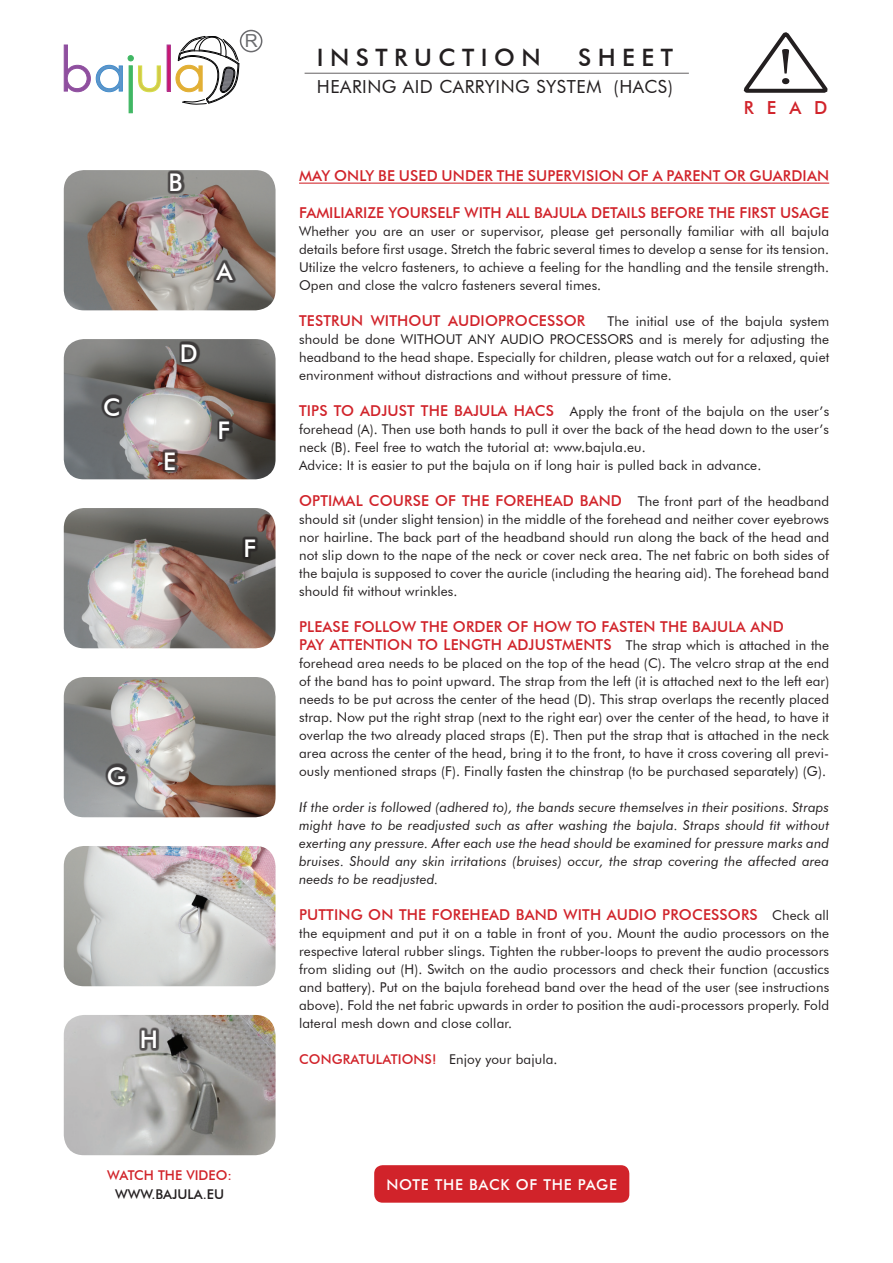
<style>
.page{position:relative;width:893px;height:1263px;background:#fff}
.page>*{position:absolute;margin:0;border:0;box-sizing:border-box;transform-origin:0 0}
.t1{font:51.9px "Minion Pro";color:#231f20;scale:1.25 1}
.t2{font:500 24.3px "Futura BT";color:#fff}
.t3{font:500 24px "Futura BT";color:#231f20}
.t4{font:18px "Futura BT";letter-spacing:.03em;color:#231f20}
.t5{font:500 18px "Futura BT";color:#d1232a}
.t6{font:18px "Arial";color:#6c6d70}
.t7{font:500 15px "Futura BT";letter-spacing:.01em;color:#d1232a}
.t8{font:500 15px "Futura BT";letter-spacing:.05em;color:#fff}
.t9{font:13.5px/18px "Futura BT";letter-spacing:.01em;color:#231f20;text-align:justify}
.t10{font:italic 13.5px/18px "Futura BT";letter-spacing:.01em;color:#231f20;text-align:justify}
.t11{font:500 13.5px "Futura BT";color:#d1232a}
.t12{font:500 13.5px "Futura BT";color:#231f20}
.s1{font-weight:500;font-size:15px;color:#d1232a}
.s2{font-weight:500;color:#d1232a}
</style>
<div class="page">
<svg style="left:64px;top:45px;width:26px;height:47px"></svg>
<svg style="left:96px;top:65px;width:26px;height:27px"></svg>
<svg style="left:128px;top:56px;width:33px;height:57px"></svg>
<div style="left:167px;top:45px;width:3px;height:46px;border:1px solid #aa3f97"></div>
<svg style="left:176px;top:36px;width:63px;height:68px"></svg>
<svg style="left:743px;top:32px;width:85px;height:61px"></svg>
<img style="left:64px;top:170px;width:212px;height:140px">
<img style="left:64px;top:508px;width:212px;height:140px">
<img style="left:64px;top:339px;width:212px;height:140px">
<img style="left:64px;top:677px;width:212px;height:140px">
<div style="left:167px;top:170px;width:18px;height:24px;background:#231f20;opacity:.69"></div>
<img style="left:64px;top:846px;width:212px;height:140px">
<img style="left:64px;top:1015px;width:212px;height:140px">
<div style="left:213px;top:259px;width:24px;height:24px;background:#231f20;opacity:.69"></div>
<div style="left:101px;top:394px;width:22px;height:25px;background:#231f20;opacity:.69"></div>
<div style="left:179px;top:341px;width:21px;height:24px;background:#231f20;opacity:.69"></div>
<div style="left:162px;top:449px;width:17px;height:24px;background:#231f20;opacity:.69"></div>
<div style="left:217px;top:418px;width:16px;height:24px;background:#231f20;opacity:.69"></div>
<div style="left:242px;top:536px;width:17px;height:24px;background:#2e2c2b"></div>
<div style="left:105px;top:763px;width:24px;height:25px;background:#231f20;opacity:.69"></div>
<div style="left:139px;top:1027px;width:20px;height:24px;background:#231f20;opacity:.69"></div>
<hr style="left:299px;top:183px;width:530px;height:1px;background:#d1232a">
<div style="left:374px;top:1165px;width:255px;height:38px;background:#d1232a;border-radius:9px"></div>
<hr style="left:305px;top:73px;width:384px;height:1px;background:#231f20">
<div style="left:240px;top:30px;width:22px;height:22px;border:2px solid #6b6b6e;border-radius:50%"></div>
<h3 class="t6" style="left:245px;top:29px;width:14px">R</h3>
<h2 class="t2" style="left:103px;top:392px;width:19px">C</h2>
<h2 class="t2" style="left:168px;top:168px;width:15px">B</h2>
<h2 class="t2" style="left:216px;top:257px;width:18px">A</h2>
<h2 class="t2" style="left:180px;top:338px;width:19px">D</h2>
<h2 class="t2" style="left:163px;top:446px;width:14px">E</h2>
<h2 class="t2" style="left:218px;top:415px;width:14px">F</h2>
<h2 class="t2" style="left:243px;top:533px;width:14px">F</h2>
<h2 class="t2" style="left:107px;top:761px;width:21px">G</h2>
<h2 class="t2" style="left:140px;top:1024px;width:20px">H</h2>
<h3 class="t3" style="left:317px;top:43px;width:143px">IN STR UCTION</h3>
<h3 class="t3" style="left:578px;top:43px;width:39px">S HEET</h3>
<h3 class="t4" style="left:317px;top:76px;width:13px">hearing</h3>
<h3 class="t4" style="left:403px;top:76px;width:11px">aid</h3>
<h3 class="t4" style="left:439px;top:76px;width:13px">carrying</h3>
<h3 class="t4" style="left:536px;top:76px;width:22px">System</h3>
<h3 class="t4" style="left:614px;top:76px;width:61px">(HACS)</h3>
<h1 class="t1" style="left:777px;top:32px;width:16px">!</h1>
<h3 class="t5" style="left:744px;top:97px;width:85px">READ</h3>
<p class="t7" style="left:299px;top:167px;width:47px">MAY ONL</p>
<p class="t7" style="left:366px;top:167px;width:99px">Y BE USED UNDER</p>
<p class="t7" style="left:497px;top:167px;width:10px">THE</p>
<p class="t7" style="left:528px;top:167px;width:28px">SUPERVI</p>
<p class="t7" style="left:586px;top:167px;width:19px">SION</p>
<p class="t7" style="left:628px;top:167px;width:49px">OF APARENT</p>
<p class="t7" style="left:724px;top:167px;width:59px">OR GUARDIAN</p>
<p class="t7" style="left:299px;top:203px;width:16px">FAMILIARI</p>
<p class="t7" style="left:367px;top:203px;width:78px">ZE YOURSELF</p>
<p class="t7" style="left:465px;top:203px;width:11px">WITH</p>
<p class="t7" style="left:506px;top:203px;width:10px">ALL</p>
<p class="t7" style="left:534px;top:203px;width:66px">BAJULADETAIL</p>
<p class="t7" style="left:638px;top:203px;width:23px">S BEFORE</p>
<p class="t7" style="left:708px;top:203px;width:10px">THE</p>
<p class="t7" style="left:739px;top:203px;width:71px">FIRST USAGE</p>
<p class="t9" style="left:299px;top:222px;width:532px">Whether you are an user or supervisor, please get personally familiar with all bajula details before first usage. Stretch the fabric several times to develop a sense for its tension.<br>Utilize the velcro fasteners, to achieve a feeling for the handling and the tensile strength.<br>Open and close the valcro fasteners several times.</p>
<p class="t7" style="left:299px;top:311px;width:83px">TESTRUN WITHO</p>
<p class="t7" style="left:422px;top:311px;width:59px">UT AUDIOPROCE</p>
<p class="t7" style="left:547px;top:311px;width:29px">SSOR</p>
<p class="t9" style="left:299px;top:312px;width:532px;text-indent:308px">The initial use of the bajula system should be done WITHOUT ANY AUDIO PROCESSORS and is merely for adjusting the headband to the head shape. Especially for children, please watch out for a relaxed, quiet environment without distractions and without pressure of time.</p>
<p class="t7" style="left:299px;top:401px;width:132px">TIPS TO ADJ USTTHE</p>
<p class="t7" style="left:454px;top:401px;width:100px">BAJ ULA HACS</p>
<p class="t9" style="left:299px;top:402px;width:532px;text-align:left;text-indent:271px">Apply the front of the bajula on the user’s forehead (A). Then use both hands to pull it over the back of the head down to the user’s neck (B). Feel free to watch the tutorial at: www.bajula.eu.<br>Advice: It is easier to put the bajula on if long hair is pulled back in advance.</p>
<p class="t7" style="left:299px;top:491px;width:23px">OPTIMAL</p>
<p class="t7" style="left:369px;top:491px;width:104px">COURSE OF THE</p>
<p class="t7" style="left:495px;top:491px;width:11px">FOREHEAD</p>
<p class="t7" style="left:580px;top:491px;width:12px">BAND</p>
<p class="t9" style="left:299px;top:492px;width:532px;text-indent:339px">The front part of the headband should sit (under slight tension) in the middle of the forehead and neither cover eyebrows nor hairline. The back part of the headband should run along the back of the head and not slip down to the nape of the neck or cover neck area. The net fabric on both sides of the bajula is supposed to cover the auricle (including the hearing aid). The forehead band should fit without wrinkles.</p>
<p class="t7" style="left:299px;top:617px;width:66px">PLEASE FOLLOW</p>
<p class="t7" style="left:421px;top:617px;width:10px">THE</p>
<p class="t7" style="left:453px;top:617px;width:11px">ORDER</p>
<p class="t7" style="left:507px;top:617px;width:40px">OF HOW</p>
<p class="t7" style="left:576px;top:617px;width:61px">TO FASTEN</p>
<p class="t7" style="left:660px;top:617px;width:10px">THE</p>
<p class="t7" style="left:692px;top:617px;width:71px">BAJULAAND</p>
<p class="t7" style="left:299px;top:635px;width:41px">PAY ATTENTION</p>
<p class="t7" style="left:418px;top:635px;width:36px">TO LENGTH</p>
<p class="t7" style="left:507px;top:635px;width:58px">ADJ USTMENT</p>
<p class="t9" style="left:299px;top:636px;width:532px;text-indent:304px"><span class="s1">S</span> The strap which is attached in the forehead area needs to be placed on the top of the head (C). The velcro strap at the end of the band has to point upward. The strap from the left (it is attached next to the left ear) needs to be put across the center of the head (D). This strap overlaps the recently placed strap. Now put the right strap (next to the right ear) over the center of the head, to have it overlap the two already placed straps (E). Then put the strap that is attached in the neck area across the center of the head, bring it to the front, to have it cross covering all previ&shy;ously mentioned straps (F). Finally fasten the chinstrap (to be purchased separately) (G).</p>
<p class="t10" style="left:299px;top:798px;width:532px">If the order is followed (adhered to), the bands secure themselves in their positions. Straps might have to be readjusted such as after washing the bajula. Straps should fit without exerting any pressure. After each use the head should be examined for pressure marks and bruises. Should any skin irritations (bruises) occur, the strap covering the affected area needs to be readjusted.</p>
<p class="t7" style="left:299px;top:905px;width:30px">PUTTING</p>
<p class="t7" style="left:368px;top:905px;width:13px">ON</p>
<p class="t7" style="left:399px;top:905px;width:10px">THE</p>
<p class="t7" style="left:432px;top:905px;width:11px">FOREHEAD</p>
<p class="t7" style="left:516px;top:905px;width:12px">BAND</p>
<p class="t7" style="left:564px;top:905px;width:11px">WITH</p>
<p class="t7" style="left:607px;top:905px;width:32px">AUDIO</p>
<p class="t7" style="left:662px;top:905px;width:11px">PROCE</p>
<p class="t9" style="left:299px;top:906px;width:532px;text-indent:412px"><span class="s1">SSORS</span> Check all the equipment and put it on a table in front of you. Mount the audio processors on the respective lateral rubber slings. Tighten the rubber-loops to prevent the audio processors from sliding out (H). Switch on the audio processors and check their function (accustics and battery). Put on the bajula forehead band over the head of the user (see instructions above). Fold the net fabric upwards in order to position the audi-processors properly. Fold lateral mesh down and close collar.</p>
<p class="t11" style="left:299px;top:1050px;width:21px">CONGRAT</p>
<p class="t11" style="left:366px;top:1050px;width:19px">ULATION</p>
<p class="t9" style="left:424px;top:1050px;width:135px"><span class="s2">S!</span> Enjoy your bajula.</p>
<p class="t11" style="left:107px;top:1167px;width:22px">WATCH</p>
<p class="t11" style="left:158px;top:1167px;width:9px">THE</p>
<p class="t11" style="left:186px;top:1167px;width:47px">VIDEO:</p>
<p class="t12" style="left:115px;top:1186px;width:111px">WWW.BAJU LA.EU</p>
<p class="t8" style="left:386px;top:1175px;width:232px">NOTE THE BACK OF THE PAGE</p>
</div>
